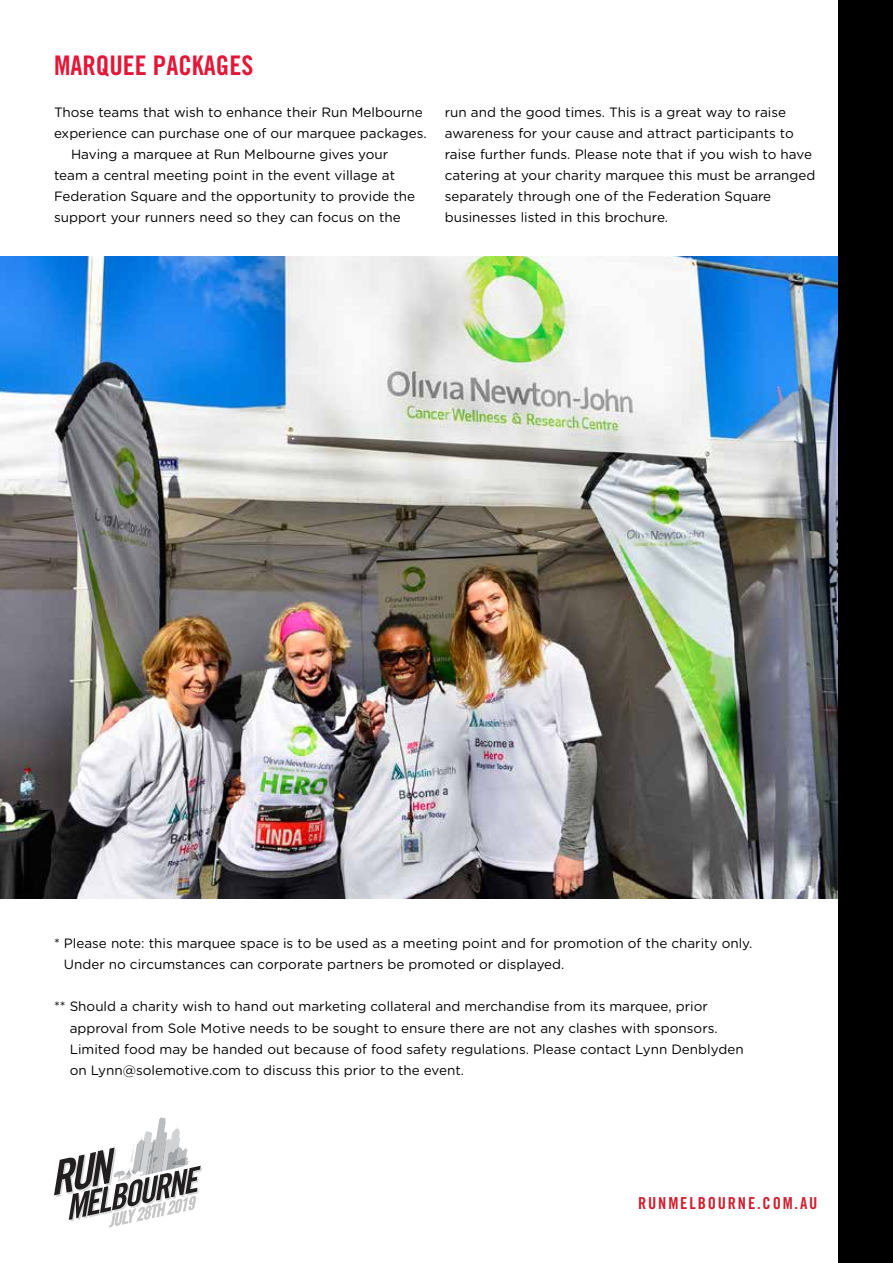
<style>
.page{position:relative;width:893px;height:1263px;background:#fff}
.page>*{position:absolute;margin:0;border:0;box-sizing:border-box;transform-origin:0 0}
.t1{font:27px "Trade Gothic Bold Cond Twenty";color:#e31738}
.t2{font:16.5px "Trade Gothic Bold Cond Twenty";letter-spacing:.11em;color:#cf202f}
.t3{font:13.5px/21px "Gotham Rounded";color:#000}
</style>
<div class="page">
<img style="left:0;top:257px;width:839px;height:642px">
<div style="left:839px;top:0;width:54px;height:1263px;background:#000"></div>
<svg style="left:54px;top:1117px;width:148px;height:110px"></svg>
<h1 class="t1" style="left:54px;top:49px;width:201px">MARQUEE PACKAGES</h1>
<p class="t3" style="left:54px;top:101px;width:370px">Those teams that wish to enhance their Run Melbourne</p>
<p class="t3" style="left:54px;top:122px;width:374px">experience can purchase one of our marquee packages.</p>
<p class="t3" style="left:71px;top:143px;width:319px">Having a marquee at Run Melbourne gives your</p>
<p class="t3" style="left:54px;top:164px;width:343px">team a central meeting point in the event village at</p>
<p class="t3" style="left:54px;top:185px;width:363px">Federation Square and the opportunity to provide the</p>
<p class="t3" style="left:54px;top:206px;width:348px">support your runners need so they can focus on the</p>
<p class="t3" style="left:445px;top:101px;width:372px">run and the good times. This is a great way to raise awareness for your cause and attract participants to raise further funds. Please note that if you wish to have catering at your charity marquee this must be arranged separately through one of the Federation Square businesses listed in this brochure.</p>
<p class="t3" style="left:64px;top:932px;width:690px;text-indent:-10px">* Please note: this marquee space is to be used as a meeting point and for promotion of the charity only.<br>Under no circumstances can corporate partners be promoted or displayed.</p>
<p class="t3" style="left:70px;top:995px;width:675px;text-indent:-16px">** Should a charity wish to hand out marketing collateral and merchandise from its marquee, prior approval from Sole Motive needs to be sought to ensure there are not any clashes with sponsors.<br>Limited food may be handed out because of food safety regulations. Please contact Lynn Denblyden on Lynn@solemotive.com to discuss this prior to the event.</p>
<p class="t2" style="left:638px;top:1193px;width:181px">RUNMELBOURNE.COM.AU</p>
</div>
